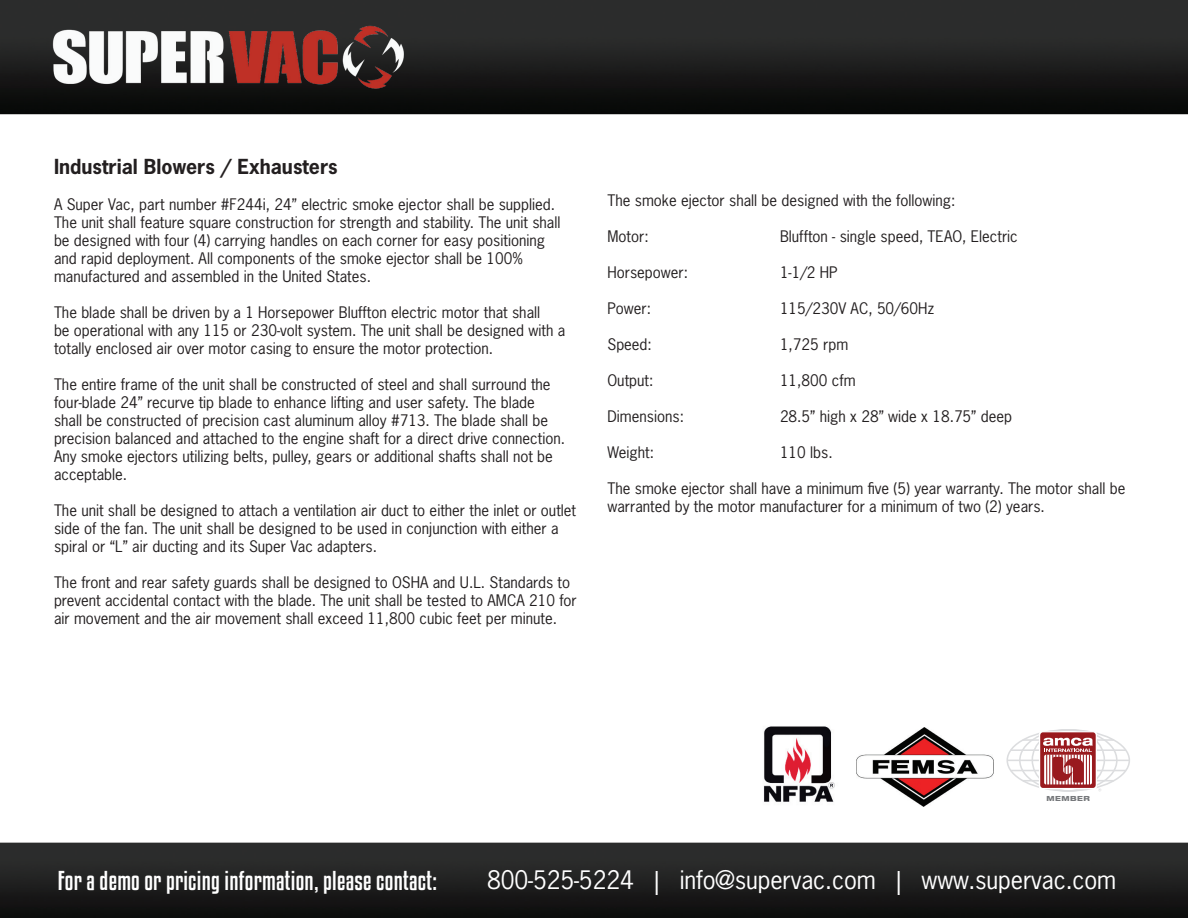
<style>
.page{position:relative;width:1188px;height:918px;background:#fff}
.page>*{position:absolute;margin:0;border:0;box-sizing:border-box;transform-origin:0 0}
.t1{font:24px "News Gothic Std";letter-spacing:-.005em;color:#fff}
.t2{font:24px "Kenyan Coffee Rg";letter-spacing:.01em;color:#fff}
.t3{font:700 19.5px "News Gothic Std";color:#231f20}
.t4{font:15px/18px "News Gothic Std";color:#231f20}
.t5{font:800 expanded 7.05px "Helvetica Neue LT Std";letter-spacing:.07em;color:#76787b}
</style>
<div class="page">
<img style="left:0;top:0;width:1188px;height:918px">
<img style="left:34px;top:23px;width:391px;height:70px">
<img style="left:755px;top:718px;width:85px;height:91px">
<img style="left:856px;top:728px;width:138px;height:79px">
<hr style="left:1023px;top:739px;width:91px;height:2px;background:#dcdddf">
<hr style="left:1011px;top:749px;width:115px;height:2px;background:#dcdddf">
<hr style="left:1007px;top:760px;width:122px;height:1px;background:#dcdddf">
<hr style="left:1011px;top:770px;width:115px;height:1px;background:#dcdddf">
<hr style="left:1023px;top:780px;width:91px;height:1px;background:#dcdddf">
<svg style="left:1039px;top:731px;width:58px;height:58px"></svg>
<svg style="left:1040px;top:732px;width:61px;height:59px"></svg>
<h2 class="t3" style="left:54px;top:153px;width:285px">Industrial Blowers / Exhausters</h2>
<p class="t4" style="left:54px;top:195px;width:508px">A Super Vac, part number #F244i, 24” electric smoke ejector shall be supplied.<br>The unit shall feature square construction for strength and stability. The unit shall be designed with four (4) carrying handles on each corner for easy positioning and rapid deployment. All components of the smoke ejector shall be 100% manufactured and assembled in the United States.</p>
<p class="t4" style="left:54px;top:303px;width:513px">The blade shall be driven by a 1 Horsepower Bluffton electric motor that shall<br>be operational with any 115 or 230-volt system. The unit shall be designed with a totally enclosed air over motor casing to ensure the motor protection.</p>
<p class="t4" style="left:54px;top:375px;width:513px">The entire frame of the unit shall be constructed of steel and shall surround the four-blade 24” recurve tip blade to enhance lifting and user safety. The blade shall be constructed of precision cast aluminum alloy #713. The blade shall be precision balanced and attached to the engine shaft for a direct drive connection.<br>Any smoke ejectors utilizing belts, pulley, gears or additional shafts shall not be acceptable.</p>
<p class="t4" style="left:54px;top:501px;width:524px">The unit shall be designed to attach a ventilation air duct to either the inlet or outlet side of the fan. The unit shall be designed to be used in conjunction with either a spiral or “L” air ducting and its Super Vac adapters.</p>
<p class="t4" style="left:54px;top:573px;width:524px">The front and rear safety guards shall be designed to OSHA and U.L. Standards to prevent accidental contact with the blade. The unit shall be tested to AMCA 210 for air movement and the air movement shall exceed 11,800 cubic feet per minute.</p>
<p class="t4" style="left:608px;top:191px;width:350px">The smoke ejector shall be designed with the following:</p>
<p class="t4" style="left:608px;top:227px;width:43px">Motor:</p>
<p class="t4" style="left:780px;top:227px;width:239px">Bluffton - single speed, TEAO, Electric</p>
<p class="t4" style="left:608px;top:263px;width:82px">Horsepower:</p>
<p class="t4" style="left:780px;top:263px;width:59px">1-1/2 HP</p>
<p class="t4" style="left:608px;top:299px;width:45px">Power:</p>
<p class="t4" style="left:780px;top:299px;width:156px">115/230V AC, 50/60Hz</p>
<p class="t4" style="left:608px;top:335px;width:46px">Speed:</p>
<p class="t4" style="left:780px;top:335px;width:70px">1,725 rpm</p>
<p class="t4" style="left:608px;top:371px;width:47px">Output:</p>
<p class="t4" style="left:780px;top:371px;width:77px">11,800 cfm</p>
<p class="t4" style="left:608px;top:407px;width:78px">Dimensions:</p>
<p class="t4" style="left:780px;top:407px;width:234px">28.5” high x 28” wide x 18.75” deep</p>
<p class="t4" style="left:608px;top:443px;width:48px">Weight:</p>
<p class="t4" style="left:780px;top:443px;width:54px">110 lbs.</p>
<p class="t4" style="left:608px;top:479px;width:519px">The smoke ejector shall have a minimum five (5) year warranty. The motor shall be warranted by the motor manufacturer for a minimum of two (2) years.</p>
<p class="t5" style="left:1047px;top:794px;width:45px">MEMBER</p>
<h1 class="t2" style="left:58px;top:866px;width:381px">For a demo or pricing information, please contact:</h1>
<h1 class="t1" style="left:487px;top:864px;width:631px">800-525-5224 | info@supervac.com | www.supervac.com</h1>
</div>
